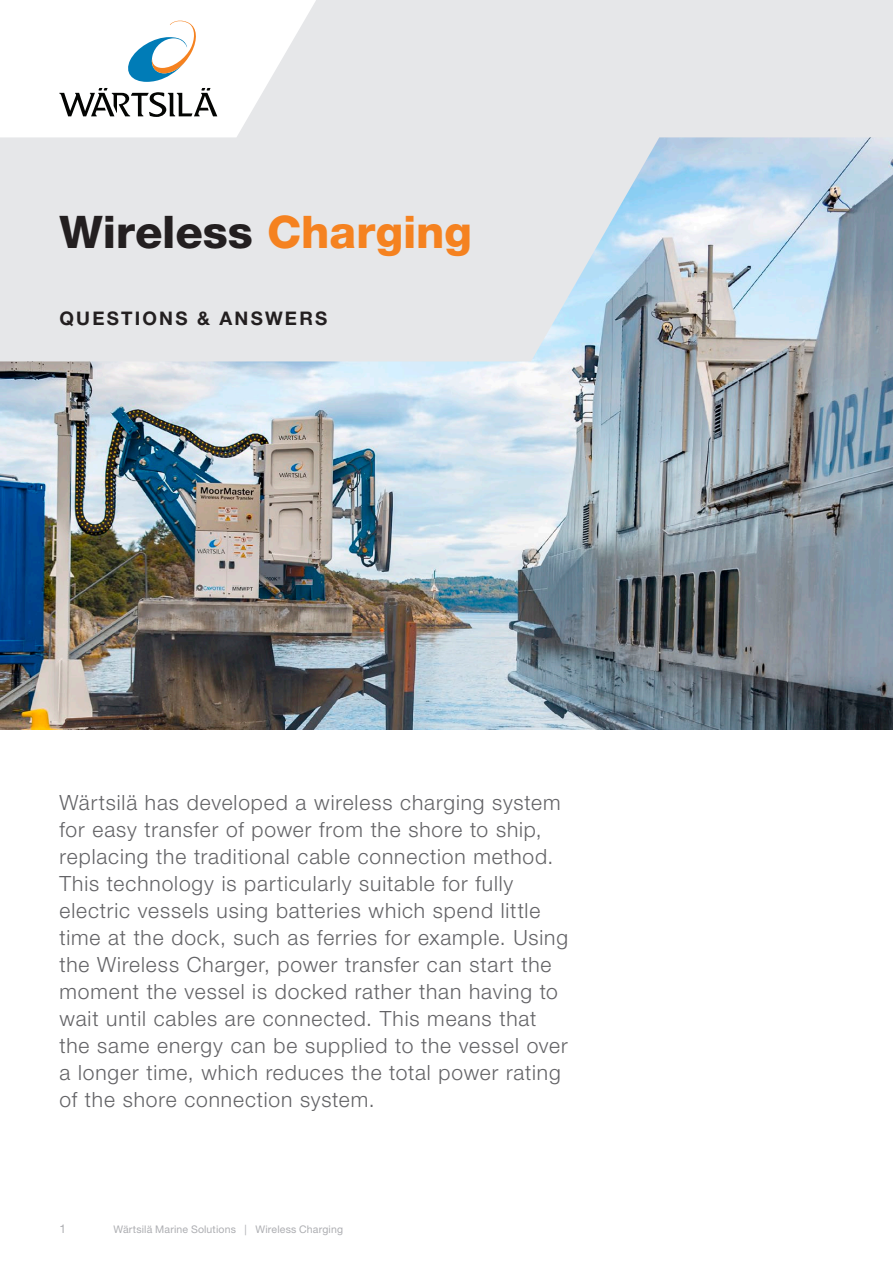
<style>
.page{position:relative;width:893px;height:1263px;background:#fff}
.page>*{position:absolute;margin:0;border:0;box-sizing:border-box;transform-origin:0 0}
.Bodycopy1a{font:800 45px "Helvetica Neue LT Std";color:#231f20}
.intro1{font:300 21px/27px "Helvetica Neue LT Std";letter-spacing:.045em;color:#636366}
.t1{font:700 18.75px "Helvetica Neue LT Std";letter-spacing:.12em;color:#231f20}
.t2{font:12px "Helvetica Neue LT Std";color:#adaeb2}
.t3{font:10.5px "Helvetica Neue LT Std";letter-spacing:.015em;color:#adaeb2}
.s1{color:#f58220}
</style>
<div class="page">
<img style="left:0;top:361px;width:893px;height:368px">
<svg style="left:0;top:0;width:893px;height:361px;background:#d9dfe4"></svg>
<svg style="left:0;top:0;width:316px;height:137px"></svg>
<p class="Bodycopy1a" style="left:60px;top:205px;width:414px">Wireless <span class="s1">Charging</span></p>
<p class="t1" style="left:60px;top:307px;width:269px">QUESTIONS &amp; ANSWERS</p>
<p class="intro1" style="left:60px;top:789px;width:510px">Wärtsilä has developed a wireless charging system for easy transfer of power from the shore to ship, replacing the traditional cable connection method.<br>This technology is particularly suitable for fully electric vessels using batteries which spend little time at the dock, such as ferries for example. Using the Wireless Charger, power transfer can start the moment the vessel is docked rather than having to wait until cables are connected. This means that the same energy can be supplied to the vessel over a longer time, which reduces the total power rating of the shore connection system.</p>
<p class="t2" style="left:60px;top:1222px;width:8px">1</p>
<p class="t3" style="left:114px;top:1223px;width:231px">Wärtsilä Marine Solutions | Wireless Charging</p>
</div>
